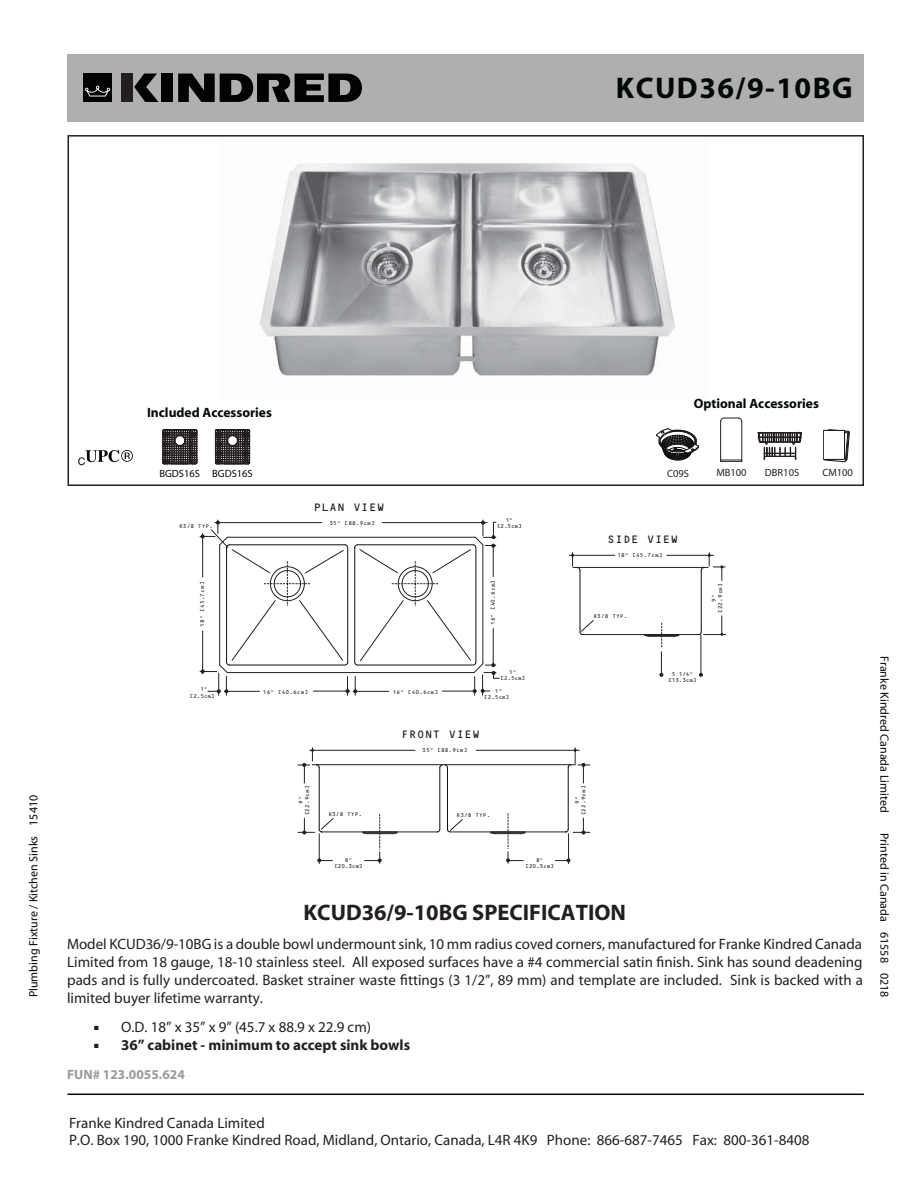
<style>
.page{position:relative;width:918px;height:1188px;background:#fff}
.page>*{position:absolute;margin:0;border:0;box-sizing:border-box;transform-origin:0 0}
.t1{font:700 30px "Myriad";letter-spacing:.05em;color:#040809}
.t2{font:700 22.5px "Myriad";color:#231f20}
.t3{font:15px/18px "Myriad";color:#231f20}
.t4{font:700 15px "Myriad";color:#231f20}
.t5{font:700 13.5px "Myriad";color:#040809}
.t6{font:700 13.5px "Myriad";color:#999a9b}
.t7{font:12px "Myriad";color:#040809}
.t8{font:10.95px "OCRB";color:#231f20}
.t9{font:10.5px "Myriad";color:#231f20}
.t10{font:10.5px "Myriad";color:#040809}
.t11{font:5.25px/6.3px "OCRB";color:#231f20;text-align:center}
</style>
<div class="page">
<div style="left:68px;top:54px;width:796px;height:68px;background:#afafaf"></div>
<img style="left:259px;top:163px;width:417px;height:213px">
<div style="left:68px;top:135px;width:796px;height:351px;border:2px solid #231f20"></div>
<hr style="left:321px;top:832px;width:117px;height:1px;background:#231f20">
<hr style="left:312px;top:764px;width:256px;height:1px;background:#231f20">
<hr style="left:573px;top:567px;width:135px;height:1px;background:#231f20">
<hr style="left:583px;top:634px;width:116px;height:1px;background:#231f20">
<hr style="left:450px;top:832px;width:116px;height:1px;background:#231f20">
<hr style="left:319px;top:834px;width:1px;height:30px;background:#231f20">
<svg style="left:317px;top:858px;width:15px;height:4px"></svg>
<svg style="left:699px;top:673px;width:4px;height:4px"></svg>
<hr style="left:701px;top:635px;width:1px;height:40px;background:#231f20">
<hr style="left:568px;top:834px;width:1px;height:30px;background:#231f20">
<svg style="left:555px;top:858px;width:15px;height:4px"></svg>
<hr style="left:568px;top:768px;width:1px;height:57px;background:#10100f">
<svg style="left:565px;top:818px;width:25px;height:16px"></svg>
<hr style="left:447px;top:768px;width:1px;height:57px;background:#10100f">
<svg style="left:447px;top:819px;width:16px;height:14px"></svg>
<svg style="left:439px;top:764px;width:9px;height:4px"></svg>
<hr style="left:439px;top:768px;width:1px;height:57px;background:#10100f">
<svg style="left:436px;top:825px;width:5px;height:8px"></svg>
<hr style="left:319px;top:768px;width:1px;height:57px;background:#10100f">
<svg style="left:298px;top:817px;width:36px;height:17px"></svg>
<svg style="left:362px;top:814px;width:36px;height:49px"></svg>
<svg style="left:644px;top:623px;width:36px;height:54px"></svg>
<svg style="left:490px;top:814px;width:36px;height:49px"></svg>
<hr style="left:569px;top:555px;width:46px;height:1px;background:#231f20">
<hr style="left:667px;top:555px;width:47px;height:1px;background:#231f20">
<hr style="left:310px;top:750px;width:105px;height:1px;background:#231f20">
<hr style="left:476px;top:750px;width:103px;height:1px;background:#231f20">
<svg style="left:298px;top:748px;width:22px;height:35px"></svg>
<svg style="left:567px;top:748px;width:23px;height:35px"></svg>
<svg style="left:200px;top:520px;width:300px;height:175px"></svg>
<svg style="left:571px;top:553px;width:10px;height:18px"></svg>
<hr style="left:580px;top:570px;width:1px;height:58px;background:#10100f">
<svg style="left:579px;top:619px;width:15px;height:16px"></svg>
<svg style="left:700px;top:553px;width:25px;height:28px"></svg>
<hr style="left:701px;top:570px;width:1px;height:58px;background:#10100f">
<svg style="left:698px;top:616px;width:28px;height:20px"></svg>
<hr style="left:67px;top:1094px;width:797px;height:1px;background:#040809">
<svg style="left:134px;top:74px;width:25px;height:28px"></svg>
<div style="left:161px;top:74px;width:12px;height:28px;background:#010202"></div>
<svg style="left:178px;top:74px;width:184px;height:28px"></svg>
<div style="left:84px;top:74px;width:28px;height:28px;background:#010202"></div>
<div style="left:121px;top:74px;width:12px;height:28px;background:#231f20"></div>
<svg style="left:85px;top:86px;width:25px;height:11px"></svg>
<svg style="left:215px;top:429px;width:35px;height:36px"></svg>
<svg style="left:162px;top:429px;width:36px;height:36px"></svg>
<svg style="left:78px;top:450px;width:55px;height:15px"></svg>
<hr style="left:720px;top:422px;width:1px;height:39px;background:#231f20">
<svg style="left:720px;top:460px;width:22px;height:2px"></svg>
<hr style="left:742px;top:422px;width:1px;height:39px;background:#231f20">
<svg style="left:720px;top:418px;width:22px;height:4px"></svg>
<svg style="left:758px;top:432px;width:44px;height:28px"></svg>
<svg style="left:824px;top:429px;width:26px;height:34px"></svg>
<div style="left:823px;top:430px;width:22px;height:29px;background:#fff"></div>
<div style="left:823px;top:430px;width:22px;height:30px;border:1px solid #10100f"></div>
<svg style="left:656px;top:429px;width:43px;height:31px"></svg>
<h1 class="t1" style="left:616px;top:77px;width:239px">KCUD36/9-10BG</h1>
<p class="t7" style="left:29px;top:997px;width:204px;rotate:-90deg">Plumbing Fixture / Kitchen Sinks 15410</p>
<p class="t5" style="left:147px;top:408px;width:126px">Included Accessories</p>
<p class="t5" style="left:694px;top:398px;width:127px">Optional Accessories</p>
<p class="t10" style="left:160px;top:470px;width:95px">BGDS16S BGDS16S</p>
<p class="t9" style="left:667px;top:469px;width:24px">C09S</p>
<p class="t9" style="left:716px;top:469px;width:32px">MB100</p>
<p class="t9" style="left:765px;top:469px;width:36px">DBR10S</p>
<p class="t9" style="left:822px;top:469px;width:32px">CM100</p>
<p class="t11" style="left:179px;top:523px;width:35px">R3/8 TYP.</p>
<p class="t11" style="left:200px;top:627px;width:47px;rotate:-90deg">18" [45.7cm]</p>
<p class="t8" style="left:313px;top:503px;width:73px">PLAN VIEW</p>
<p class="t11" style="left:330px;top:520px;width:47px">35" [88.9cm]</p>
<p class="t11" style="left:497px;top:517px;width:26px">1" [2.5cm]</p>
<p class="t11" style="left:491px;top:625px;width:47px;rotate:-90deg">16" [40.6cm]</p>
<p class="t11" style="left:501px;top:669px;width:26px">1" [2.5cm]</p>
<p class="t11" style="left:190px;top:687px;width:26px;text-align:left;text-indent:11px">1" [2.5cm]</p>
<p class="t11" style="left:484px;top:688px;width:26px;text-align:left;text-indent:11px">1" [2.5cm]</p>
<p class="t11" style="left:263px;top:689px;width:47px">16" [40.6cm]</p>
<p class="t11" style="left:393px;top:689px;width:47px">16" [40.6cm]</p>
<p class="t8" style="left:401px;top:730px;width:81px">FRONT VIEW</p>
<p class="t11" style="left:298px;top:815px;width:32px;rotate:-90deg">9" [22.9cm]</p>
<p class="t11" style="left:422px;top:748px;width:47px">35" [88.9cm]</p>
<p class="t11" style="left:328px;top:812px;width:35px">R3/8 TYP.</p>
<p class="t11" style="left:457px;top:813px;width:35px">R3/8 TYP.</p>
<p class="t11" style="left:334px;top:857px;width:30px">8" [20.3cm]</p>
<p class="t11" style="left:526px;top:857px;width:30px">8" [20.3cm]</p>
<p class="t8" style="left:607px;top:536px;width:73px">SIDE VIEW</p>
<p class="t11" style="left:617px;top:553px;width:47px">18" [45.7cm]</p>
<p class="t11" style="left:594px;top:613px;width:35px">R3/8 TYP.</p>
<p class="t11" style="left:712px;top:613px;width:32px;rotate:-90deg">9" [22.9cm]</p>
<p class="t11" style="left:668px;top:672px;width:30px">5 1/4" [13.3cm]</p>
<p class="t11" style="left:575px;top:815px;width:32px;rotate:-90deg">9" [22.9cm]</p>
<h2 class="t2" style="left:303px;top:904px;width:324px">KCUD36/9-10BG SPECIFICATION</h2>
<p class="t3" style="left:67px;top:936px;width:798px;text-align:justify">Model KCUD36/9-10BG is a double bowl undermount sink, 10 mm radius coved corners, manufactured for Franke Kindred Canada Limited from 18 gauge, 18-10 stainless steel. All exposed surfaces have a #4 commercial satin finish. Sink has sound deadening pads and is fully undercoated. Basket strainer waste fittings (3 1/2”, 89 mm) and template are included. Sink is backed with a limited buyer lifetime warranty.</p>
<p class="t3" style="left:121px;top:1019px;width:252px">O.D. 18” x 35” x 9” (45.7 x 88.9 x 22.9 cm)</p>
<p class="t4" style="left:121px;top:1039px;width:291px">36” cabinet - minimum to accept sink bowls</p>
<p class="t6" style="left:67px;top:1069px;width:119px">FUN# 123.0055.624</p>
<p class="t3" style="left:69px;top:1116px;width:742px;line-height:16.5px">Franke Kindred Canada Limited<br>P.O. Box 190, 1000 Franke Kindred Road, Midland, Ontario, Canada, L4R 4K9 Phone: 866-687-7465 Fax: 800-361-8408</p>
<p class="t7" style="left:889px;top:656px;width:158px;rotate:90deg">Franke Kindred Canada Limited</p>
<p class="t7" style="left:889px;top:833px;width:166px;rotate:90deg">Printed in Canada 61558 0218</p>
</div>
